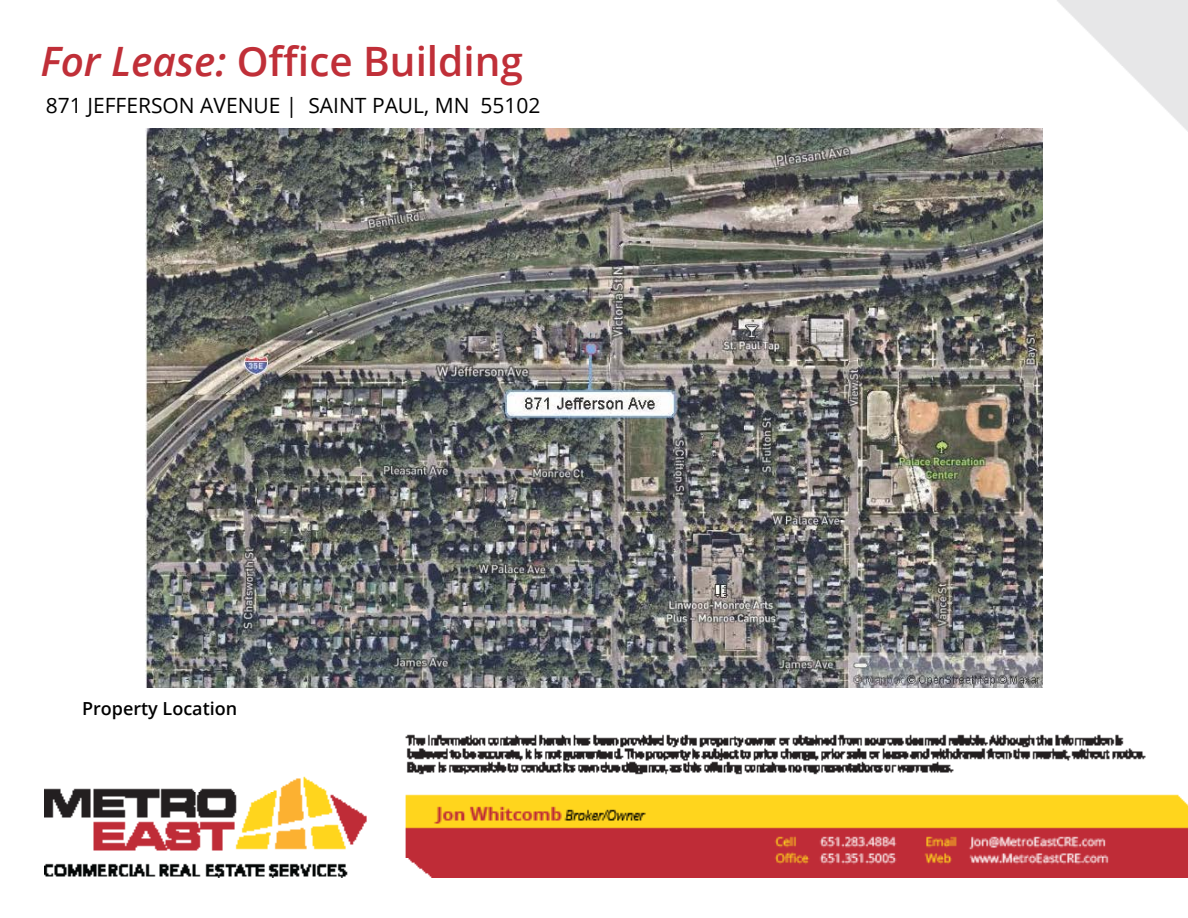
<style>
.page{position:relative;width:1188px;height:918px;background:#fff}
.page>*{position:absolute;margin:0;border:0;box-sizing:border-box;transform-origin:0 0}
.t1{font:600 40.5px "Open Sans";color:#c02f38}
.t2{font:21px "Open Sans";color:#000}
.t3{font:600 18px "Open Sans";color:#000}
.s1{font-style:italic}
</style>
<div class="page">
<img style="left:44px;top:0;width:1144px;height:878px">
<img style="left:145px;top:128px;width:898px;height:560px">
<h1 class="t1" style="left:40px;top:33px;width:484px"><span class="s1">For Lease:</span> Office Building</h1>
<p class="t2" style="left:46px;top:91px;width:496px">871 JEFFERSON AVENUE | SAINT PAUL, MN 55102</p>
<p class="t3" style="left:82px;top:696px;width:157px">Property Location</p>
</div>
